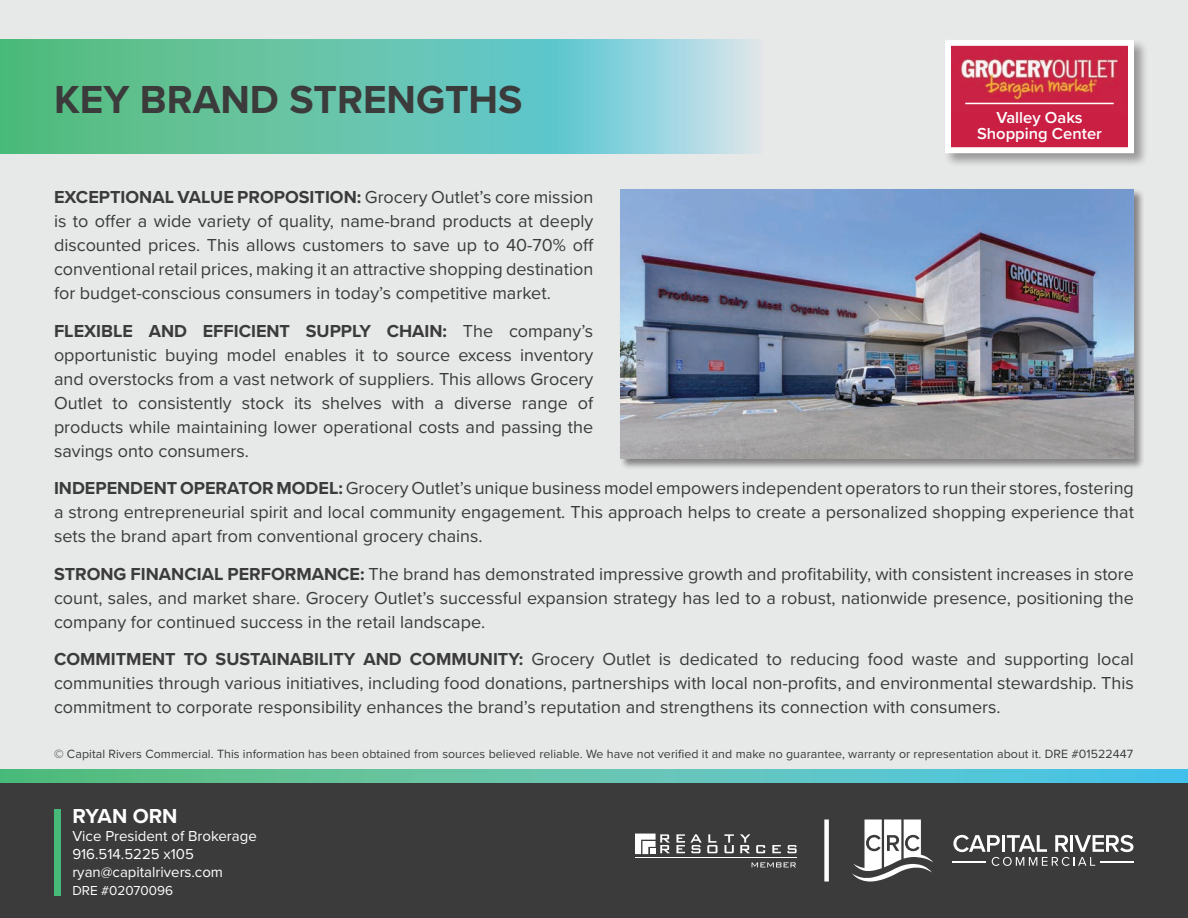
<style>
.page{position:relative;width:1188px;height:918px;background:#e7e8e8}
.page>*{position:absolute;margin:0;border:0;box-sizing:border-box;transform-origin:0 0}
.t1{font:700 40.5px "Proxima Nova";color:#3b3b3b}
.t2{font:700 21px "Proxima Nova";color:#fff}
.t3{font:18px/24px "Proxima Nova";color:#3b3b3b;text-align:justify}
.t4{font:600 16.5px "Proxima Nova";color:#fff}
.t5{font:15px "Proxima Nova";color:#fff}
.t6{font:13.5px "Proxima Nova";color:#fff}
.t7{font:12.3px "Proxima Nova";letter-spacing:.005em;color:#3b3b3b}
.s1{font-weight:700}
</style>
<div class="page">
<svg style="left:0;top:40px;width:754px;height:113px"></svg>
<div style="left:944px;top:38px;width:205px;height:130px;background:#231f20;opacity:.4"></div>
<div style="left:948px;top:43px;width:183px;height:107px;background:#ca1f43"></div>
<img style="left:960px;top:53px;width:158px;height:52px">
<div style="left:945px;top:40px;width:189px;height:113px;border:6px solid #fff"></div>
<hr style="left:965px;top:103px;width:149px;height:1px;background:#fff">
<div style="left:619px;top:188px;width:526px;height:283px;background:#231f20;opacity:.5"></div>
<img style="left:620px;top:189px;width:513px;height:270px">
<div style="left:0;top:783px;width:1188px;height:135px;background:#3b3b3b"></div>
<svg style="left:0;top:770px;width:1188px;height:13px"></svg>
<div style="left:54px;top:809px;width:7px;height:86px;background:#47b978"></div>
<svg style="left:756px;top:845px;width:9px;height:8px"></svg>
<svg style="left:772px;top:845px;width:9px;height:8px"></svg>
<svg style="left:787px;top:845px;width:10px;height:8px"></svg>
<svg style="left:635px;top:834px;width:35px;height:20px"></svg>
<svg style="left:676px;top:834px;width:41px;height:19px"></svg>
<svg style="left:724px;top:834px;width:10px;height:19px"></svg>
<svg style="left:740px;top:834px;width:10px;height:19px"></svg>
<hr style="left:635px;top:858px;width:162px;height:1px;background:#fff">
<svg style="left:752px;top:862px;width:44px;height:5px"></svg>
<svg style="left:953px;top:835px;width:180px;height:31px"></svg>
<hr style="left:1101px;top:861px;width:33px;height:1px;background:#fff">
<svg style="left:852px;top:819px;width:81px;height:63px"></svg>
<div style="left:824px;top:819px;width:5px;height:63px;background:#fff"></div>
<p class="t1" style="left:54px;top:69px;width:470px">KEY BRAND STRENGTHS</p>
<p class="t4" style="left:996px;top:105px;width:88px">Valley Oaks</p>
<p class="t4" style="left:977px;top:121px;width:126px">Shopping Center</p>
<p class="t3" style="left:54px;top:184px;width:541px"><span class="s1">EXCEPTIONAL VALUE PROPOSITION:</span> Grocery Outlet’s core mission is to offer a wide variety of quality, name-brand products at deeply discounted prices. This allows customers to save up to 40-70% off conventional retail prices, making it an attractive shopping destination for budget-conscious consumers in today’s competitive market.</p>
<p class="t3" style="left:54px;top:318px;width:541px"><span class="s1">FLEXIBLE AND EFFICIENT SUPPLY CHAIN:</span> The company’s opportunistic buying model enables it to source excess inventory and overstocks from a vast network of suppliers. This allows Grocery Outlet to consistently stock its shelves with a diverse range of products while maintaining lower operational costs and passing the savings onto consumers.</p>
<p class="t3" style="left:54px;top:475px;width:1081px"><span class="s1">INDEPENDENT OPERATOR MODEL:</span> Grocery Outlet’s unique business model empowers independent operators to run their stores, fostering a strong entrepreneurial spirit and local community engagement. This approach helps to create a personalized shopping experience that sets the brand apart from conventional grocery chains.</p>
<p class="t3" style="left:54px;top:561px;width:1082px"><span class="s1">STRONG FINANCIAL PERFORMANCE:</span> The brand has demonstrated impressive growth and profitability, with consistent increases in store count, sales, and market share. Grocery Outlet’s successful expansion strategy has led to a robust, nationwide presence, positioning the company for continued success in the retail landscape.</p>
<p class="t3" style="left:54px;top:646px;width:1082px"><span class="s1">COMMITMENT TO SUSTAINABILITY AND COMMUNITY:</span> Grocery Outlet is dedicated to reducing food waste and supporting local communities through various initiatives, including food donations, partnerships with local non-profits, and environmental stewardship. This commitment to corporate responsibility enhances the brand’s reputation and strengthens its connection with consumers.</p>
<p class="t7" style="left:54px;top:745px;width:1081px">© Capital Rivers Commercial. This information has been obtained from sources believed reliable. We have not verified it and make no guarantee, warranty or representation about it. DRE #01522447</p>
<p class="t2" style="left:72px;top:800px;width:107px">RYAN ORN</p>
<p class="t5" style="left:72px;top:825px;width:186px">Vice President of Brokerage</p>
<p class="t5" style="left:72px;top:843px;width:123px">916.514.5225 x105</p>
<p class="t5" style="left:72px;top:861px;width:152px">ryan@capitalrivers.com</p>
<p class="t6" style="left:72px;top:880px;width:102px">DRE #02070096</p>
</div>
